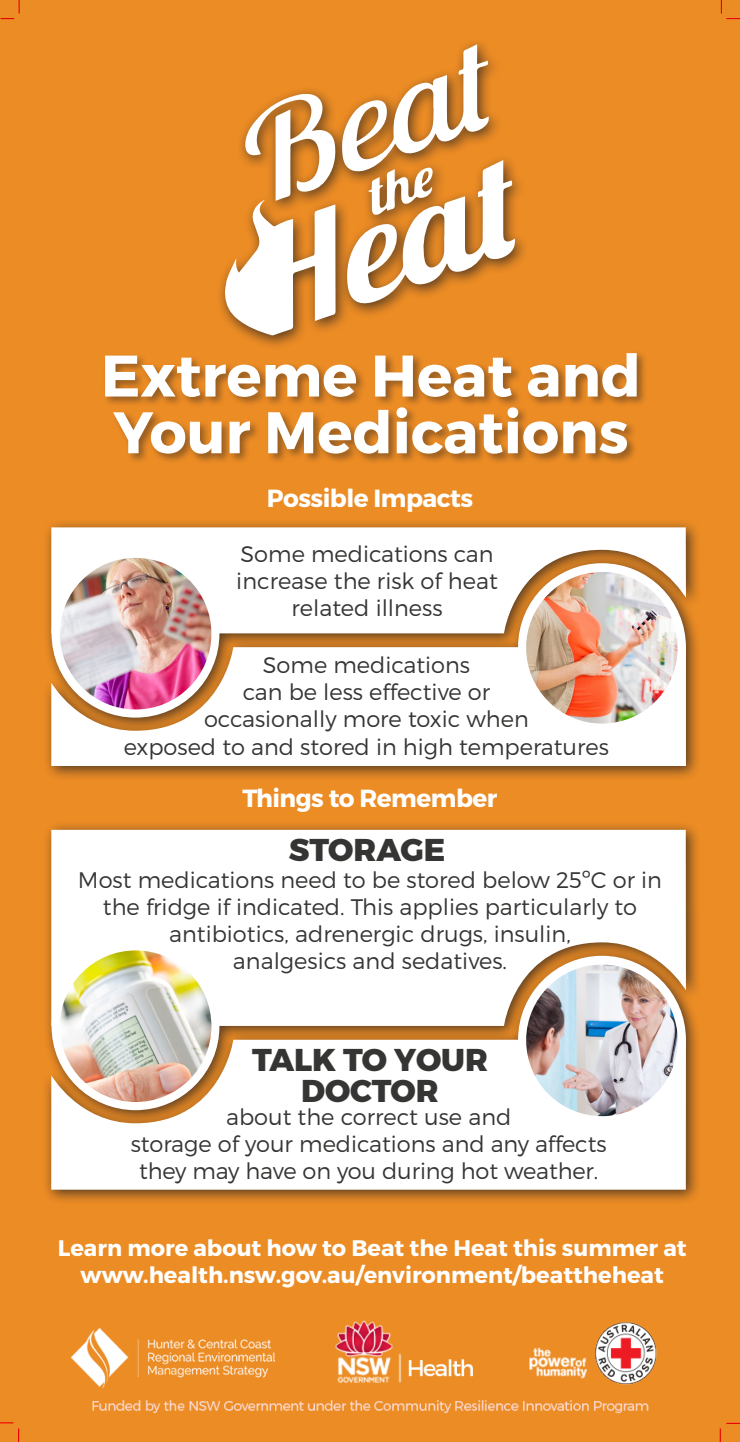
<style>
.page{position:relative;width:740px;height:1442px;background:#fff}
.page>*{position:absolute;margin:0;border:0;box-sizing:border-box;transform-origin:0 0}
.t1{font:700 58.5px "Montserrat";color:#fff}
.t2{font:800 31.5px "Montserrat";color:#353534}
.t3{font:700 24.75px "Montserrat";letter-spacing:-.02em;color:#fff}
.t4{font:300 22.5px/27px "Montserrat";color:#353534;text-align:center}
.t5{font:700 22.5px "Montserrat";color:#fff}
</style>
<div class="page">
<div style="left:0;top:0;width:740px;height:1441px;background:#ec8c25"></div>
<div style="left:217px;top:37px;width:313px;height:312px;background:#231f20;opacity:.75"></div>
<svg style="left:225px;top:44px;width:290px;height:291px"></svg>
<img style="left:19px;top:1320px;width:701px;height:121px">
<div style="left:42px;top:518px;width:659px;height:215px;background:#231f20;opacity:.75"></div>
<div style="left:51px;top:527px;width:635px;height:27px;background:#fff"></div>
<div style="left:42px;top:554px;width:659px;height:227px;background:#231f20;opacity:.75"></div>
<svg style="left:51px;top:647px;width:635px;height:119px;background:#f7eaeb"></svg>
<div style="left:518px;top:563px;width:168px;height:168px;background:#fff;border-radius:50%"></div>
<img style="left:526px;top:572px;width:152px;height:151px;border-radius:76px">
<div style="left:42px;top:820px;width:659px;height:305px;background:#231f20;opacity:.75"></div>
<div style="left:51px;top:829px;width:635px;height:117px;background:#fff"></div>
<div style="left:103px;top:351px;width:544px;height:114px;background:#231f20;opacity:.44"></div>
<div style="left:42px;top:946px;width:659px;height:259px;background:#231f20;opacity:.75"></div>
<svg style="left:51px;top:1039px;width:635px;height:150px;background:#f8f2ee"></svg>
<div style="left:518px;top:955px;width:168px;height:168px;background:#fff;border-radius:50%"></div>
<img style="left:526px;top:964px;width:152px;height:152px;border-radius:76px">
<svg style="left:1px;top:0;width:19px;height:19px"></svg>
<svg style="left:721px;top:0;width:19px;height:19px"></svg>
<svg style="left:720px;top:1422px;width:20px;height:19px"></svg>
<svg style="left:0;top:1422px;width:19px;height:19px"></svg>
<p class="t1" style="left:101px;top:339px;width:541px">Extreme Heat and</p>
<p class="t1" style="left:113px;top:396px;width:517px">Your Medications</p>
<p class="t3" style="left:267px;top:482px;width:208px">Possible Impacts</p>
<p class="t4" style="left:240px;top:540px;width:255px">Some medications can</p>
<p class="t4" style="left:236px;top:567px;width:263px">increase the risk of heat</p>
<p class="t4" style="left:291px;top:594px;width:152px">related illness</p>
<p class="t4" style="left:263px;top:651px;width:209px">Some medications</p>
<p class="t4" style="left:243px;top:678px;width:249px">can be less effective or</p>
<p class="t4" style="left:204px;top:705px;width:326px">occasionally more toxic when</p>
<p class="t4" style="left:124px;top:732px;width:486px">exposed to and stored in high temperatures</p>
<p class="t3" style="left:242px;top:783px;width:256px">Things to Remember</p>
<p class="t2" style="left:289px;top:830px;width:158px">STORAGE</p>
<p class="t4" style="left:78px;top:865px;width:585px">Most medications need to be stored below 25ºC or in the fridge if indicated. This applies particularly to</p>
<p class="t4" style="left:169px;top:919px;width:403px">antibiotics, adrenergic drugs, insulin,</p>
<p class="t4" style="left:233px;top:946px;width:276px">analgesics and sedatives.</p>
<p class="t2" style="left:252px;top:1040px;width:237px">TALK TO YOUR</p>
<p class="t2" style="left:301px;top:1071px;width:139px">DOCTOR</p>
<p class="t4" style="left:226px;top:1103px;width:287px">about the correct use and</p>
<p class="t4" style="left:131px;top:1130px;width:477px">storage of your medications and any affects</p>
<p class="t4" style="left:139px;top:1157px;width:461px">they may have on you during hot weather.</p>
<p class="t5" style="left:58px;top:1233px;width:630px">Learn more about how to Beat the Heat this summer at</p>
<p class="t5" style="left:81px;top:1260px;width:585px">www.health.nsw.gov.au/environment/beattheheat</p>
</div>
